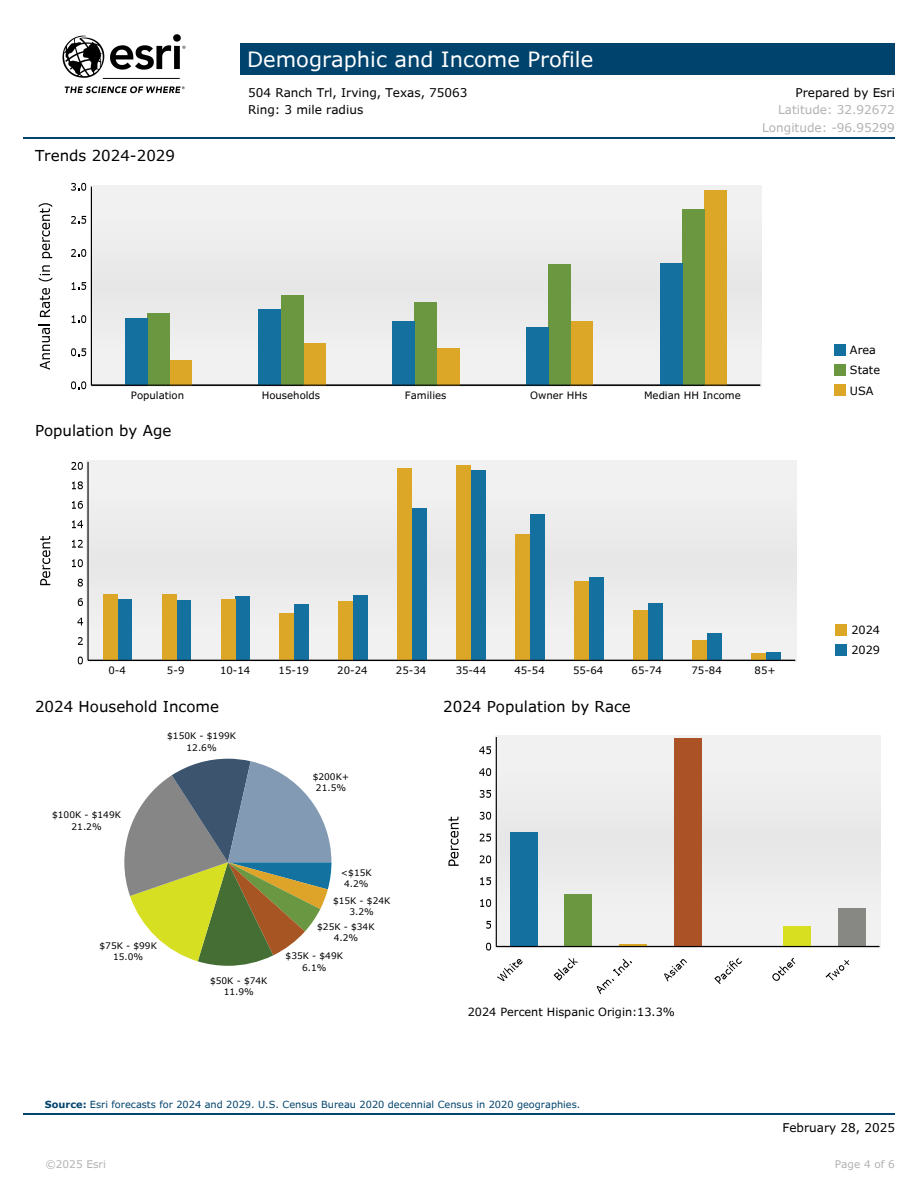
<style>
.page{position:relative;width:918px;height:1188px;background:#fff}
.page>*{position:absolute;margin:0;border:0;box-sizing:border-box;transform-origin:0 0}
.t1{font:21px "Verdana Pro";color:#fff}
.t2{font:15px "Verdana Pro";color:#000}
.t3{font:12px "Verdana Pro";color:#000}
.t4{font:12px/17.2px "Verdana Pro";color:#b4b1b1;text-align:right}
.t5{font:11.25px/20.2px "Verdana Pro";color:#000}
.t6{font:10.5px "Verdana Pro";color:#b4b1b1}
.t7{font:10.2px "Verdana Pro";color:#000}
.t8{font:9.75px "Verdana Pro";color:#00436d}
.t9{font:9px/11.2px "Verdana Pro";color:#000;text-align:center}
.s1{font-weight:700}
</style>
<div class="page">
<div style="left:240px;top:43px;width:655px;height:32px;background:#00436d"></div>
<img style="left:62px;top:34px;width:124px;height:60px">
<hr style="left:24px;top:138px;width:871px;height:1px;background:#00436d">
<div style="left:90px;top:186px;width:671px;height:200px;background:#ededee"></div>
<div style="left:169px;top:360px;width:23px;height:25px;background:#dca626"></div>
<div style="left:303px;top:343px;width:23px;height:42px;background:#dca626"></div>
<div style="left:437px;top:348px;width:22px;height:37px;background:#dca626"></div>
<div style="left:571px;top:321px;width:22px;height:64px;background:#dca626"></div>
<div style="left:705px;top:190px;width:22px;height:195px;background:#dca626"></div>
<div style="left:147px;top:313px;width:22px;height:72px;background:#6a9740"></div>
<div style="left:281px;top:295px;width:22px;height:90px;background:#6a9740"></div>
<div style="left:415px;top:302px;width:22px;height:83px;background:#6a9740"></div>
<div style="left:548px;top:265px;width:23px;height:120px;background:#6a9740"></div>
<div style="left:682px;top:210px;width:23px;height:175px;background:#6a9740"></div>
<div style="left:125px;top:318px;width:22px;height:67px;background:#14719f"></div>
<div style="left:259px;top:310px;width:22px;height:75px;background:#14719f"></div>
<div style="left:392px;top:321px;width:23px;height:64px;background:#14719f"></div>
<div style="left:526px;top:327px;width:22px;height:58px;background:#14719f"></div>
<div style="left:660px;top:263px;width:22px;height:122px;background:#14719f"></div>
<hr style="left:91px;top:385px;width:669px;height:1px;background:#000">
<hr style="left:91px;top:187px;width:1px;height:198px;background:#000">
<svg style="left:39px;top:324px;width:11px;height:46px"></svg>
<svg style="left:40px;top:288px;width:10px;height:29px"></svg>
<svg style="left:39px;top:265px;width:13px;height:16px"></svg>
<svg style="left:39px;top:203px;width:13px;height:55px"></svg>
<svg style="left:71px;top:381px;width:15px;height:8px"></svg>
<svg style="left:71px;top:348px;width:15px;height:8px"></svg>
<svg style="left:72px;top:315px;width:14px;height:8px"></svg>
<svg style="left:72px;top:282px;width:14px;height:8px"></svg>
<svg style="left:71px;top:249px;width:15px;height:8px"></svg>
<svg style="left:71px;top:216px;width:15px;height:8px"></svg>
<svg style="left:71px;top:183px;width:15px;height:8px"></svg>
<div style="left:834px;top:344px;width:11px;height:11px;background:#14719f"></div>
<div style="left:834px;top:364px;width:11px;height:11px;background:#6a9740"></div>
<div style="left:834px;top:385px;width:11px;height:11px;background:#dca626"></div>
<div style="left:87px;top:461px;width:709px;height:201px;background:#ededee"></div>
<div style="left:117px;top:599px;width:15px;height:61px;background:#14719f"></div>
<div style="left:176px;top:600px;width:15px;height:60px;background:#14719f"></div>
<div style="left:235px;top:596px;width:15px;height:64px;background:#14719f"></div>
<div style="left:294px;top:604px;width:15px;height:56px;background:#14719f"></div>
<div style="left:353px;top:595px;width:15px;height:65px;background:#14719f"></div>
<div style="left:412px;top:509px;width:15px;height:151px;background:#14719f"></div>
<div style="left:471px;top:470px;width:15px;height:190px;background:#14719f"></div>
<div style="left:530px;top:514px;width:15px;height:146px;background:#14719f"></div>
<div style="left:589px;top:577px;width:15px;height:83px;background:#14719f"></div>
<div style="left:648px;top:603px;width:15px;height:57px;background:#14719f"></div>
<div style="left:707px;top:633px;width:15px;height:27px;background:#14719f"></div>
<div style="left:766px;top:653px;width:14px;height:7px;background:#14719f"></div>
<div style="left:103px;top:594px;width:14px;height:66px;background:#dca626"></div>
<div style="left:162px;top:594px;width:14px;height:66px;background:#dca626"></div>
<div style="left:221px;top:599px;width:14px;height:61px;background:#dca626"></div>
<div style="left:280px;top:613px;width:14px;height:47px;background:#dca626"></div>
<div style="left:339px;top:601px;width:14px;height:59px;background:#dca626"></div>
<div style="left:397px;top:468px;width:15px;height:192px;background:#dca626"></div>
<div style="left:456px;top:465px;width:15px;height:195px;background:#dca626"></div>
<div style="left:515px;top:534px;width:15px;height:126px;background:#dca626"></div>
<div style="left:574px;top:581px;width:15px;height:79px;background:#dca626"></div>
<div style="left:633px;top:610px;width:15px;height:50px;background:#dca626"></div>
<div style="left:692px;top:640px;width:15px;height:20px;background:#dca626"></div>
<div style="left:751px;top:654px;width:15px;height:6px;background:#dca626"></div>
<hr style="left:88px;top:660px;width:707px;height:1px;background:#000">
<hr style="left:87px;top:462px;width:2px;height:198px;background:#000">
<svg style="left:40px;top:536px;width:10px;height:49px"></svg>
<svg style="left:78px;top:657px;width:5px;height:7px"></svg>
<svg style="left:78px;top:637px;width:5px;height:8px"></svg>
<svg style="left:77px;top:618px;width:6px;height:8px"></svg>
<svg style="left:78px;top:598px;width:5px;height:8px"></svg>
<svg style="left:78px;top:579px;width:5px;height:8px"></svg>
<svg style="left:72px;top:559px;width:11px;height:8px"></svg>
<svg style="left:72px;top:540px;width:11px;height:8px"></svg>
<svg style="left:72px;top:520px;width:11px;height:8px"></svg>
<svg style="left:72px;top:501px;width:11px;height:8px"></svg>
<svg style="left:72px;top:481px;width:11px;height:8px"></svg>
<svg style="left:71px;top:462px;width:12px;height:8px"></svg>
<div style="left:836px;top:624px;width:11px;height:11px;background:#dca626"></div>
<div style="left:836px;top:644px;width:11px;height:12px;background:#14719f"></div>
<svg style="left:124px;top:759px;width:207px;height:207px"></svg>
<div style="left:495px;top:736px;width:385px;height:212px;background:#eeeeef"></div>
<div style="left:510px;top:832px;width:27px;height:115px;background:#14719f"></div>
<div style="left:565px;top:894px;width:27px;height:53px;background:#6a9740"></div>
<hr style="left:619px;top:944px;width:28px;height:3px;background:#dca626">
<div style="left:674px;top:738px;width:27px;height:209px;background:#ab5326"></div>
<div style="left:784px;top:926px;width:27px;height:21px;background:#d7df20"></div>
<div style="left:838px;top:908px;width:28px;height:39px;background:#878884"></div>
<hr style="left:496px;top:946px;width:383px;height:1px;background:#000">
<svg style="left:497px;top:959px;width:26px;height:23px"></svg>
<svg style="left:554px;top:958px;width:24px;height:23px"></svg>
<svg style="left:596px;top:959px;width:36px;height:35px"></svg>
<svg style="left:664px;top:959px;width:23px;height:23px"></svg>
<svg style="left:714px;top:958px;width:28px;height:26px"></svg>
<svg style="left:772px;top:958px;width:24px;height:23px"></svg>
<svg style="left:826px;top:960px;width:24px;height:21px"></svg>
<hr style="left:496px;top:737px;width:1px;height:210px;background:#000">
<svg style="left:448px;top:817px;width:11px;height:49px"></svg>
<svg style="left:486px;top:943px;width:5px;height:8px"></svg>
<svg style="left:486px;top:921px;width:5px;height:8px"></svg>
<svg style="left:480px;top:899px;width:11px;height:8px"></svg>
<svg style="left:480px;top:877px;width:11px;height:8px"></svg>
<svg style="left:480px;top:855px;width:11px;height:8px"></svg>
<svg style="left:480px;top:834px;width:11px;height:8px"></svg>
<svg style="left:480px;top:812px;width:11px;height:8px"></svg>
<svg style="left:480px;top:790px;width:11px;height:8px"></svg>
<svg style="left:479px;top:768px;width:12px;height:8px"></svg>
<svg style="left:479px;top:746px;width:12px;height:8px"></svg>
<hr style="left:24px;top:1113px;width:871px;height:2px;background:#00436d">
<h2 class="t2" style="left:35px;top:146px;width:141px">Trends 2024-2029</h2>
<h1 class="t1" style="left:247px;top:46px;width:348px">Demographic and Income Profile</h1>
<h3 class="t3" style="left:248px;top:85px;width:221px">504 Ranch Trl, Irving, Texas, 75063</h3>
<h3 class="t3" style="left:796px;top:85px;width:101px">Prepared by Esri</h3>
<h3 class="t3" style="left:248px;top:102px;width:117px">Ring: 3 mile radius</h3>
<h3 class="t4" style="left:762px;top:101px;width:134px">Latitude: 32.92672<br>Longitude: -96.95299</h3>
<p class="t7" style="left:131px;top:388px;width:55px">Population</p>
<p class="t7" style="left:262px;top:388px;width:60px">Households</p>
<p class="t7" style="left:405px;top:388px;width:43px">Families</p>
<p class="t7" style="left:530px;top:388px;width:59px">Owner HHs</p>
<p class="t7" style="left:644px;top:388px;width:98px">Median HH Income</p>
<h2 class="t2" style="left:35px;top:421px;width:138px">Population by Age</h2>
<p class="t5" style="left:850px;top:339px;width:32px">Area<br>State<br>USA</p>
<p class="t7" style="left:108px;top:664px;width:19px">0-4</p>
<p class="t7" style="left:167px;top:664px;width:19px">5-9</p>
<p class="t7" style="left:220px;top:664px;width:32px">10-14</p>
<p class="t7" style="left:279px;top:664px;width:32px">15-19</p>
<p class="t7" style="left:337px;top:664px;width:32px">20-24</p>
<p class="t7" style="left:396px;top:664px;width:32px">25-34</p>
<p class="t7" style="left:456px;top:664px;width:32px">35-44</p>
<p class="t7" style="left:514px;top:664px;width:32px">45-54</p>
<p class="t7" style="left:573px;top:664px;width:32px">55-64</p>
<p class="t7" style="left:632px;top:664px;width:32px">65-74</p>
<p class="t7" style="left:691px;top:664px;width:32px">75-84</p>
<p class="t7" style="left:755px;top:664px;width:23px">85+</p>
<h2 class="t2" style="left:35px;top:696px;width:186px">2024 Household Income</h2>
<p class="t9" style="left:52px;top:809px;width:70px">$100K - $149K<br>21.2%</p>
<p class="t9" style="left:167px;top:730px;width:70px">$150K - $199K<br>12.6%</p>
<p class="t9" style="left:100px;top:940px;width:59px">$75K - $99K<br>15.0%</p>
<p class="t9" style="left:210px;top:975px;width:59px">$50K - $74K<br>11.9%</p>
<p class="t9" style="left:313px;top:771px;width:38px">$200K+<br>21.5%</p>
<p class="t9" style="left:341px;top:867px;width:32px">&lt;$15K<br>4.2%</p>
<p class="t9" style="left:333px;top:895px;width:59px">$15K - $24K<br>3.2%</p>
<p class="t9" style="left:317px;top:921px;width:59px">$25K - $34K<br>4.2%</p>
<p class="t9" style="left:286px;top:950px;width:59px">$35K - $49K<br>6.1%</p>
<h2 class="t2" style="left:443px;top:696px;width:189px">2024 Population by Race</h2>
<p class="t5" style="left:468px;top:1001px;width:209px">2024 Percent Hispanic Origin:13.3%</p>
<p class="t5" style="left:851px;top:620px;width:30px">2024<br>2029</p>
<p class="t8" style="left:45px;top:1098px;width:537px"><span class="s1">Source:</span> Esri forecasts for 2024 and 2029. U.S. Census Bureau 2020 decennial Census in 2020 geographies.</p>
<h3 class="t3" style="left:783px;top:1120px;width:114px">February 28, 2025</h3>
<p class="t6" style="left:45px;top:1158px;width:62px">©2025 Esri</p>
<p class="t6" style="left:835px;top:1158px;width:62px">Page 4 of 6</p>
</div>
